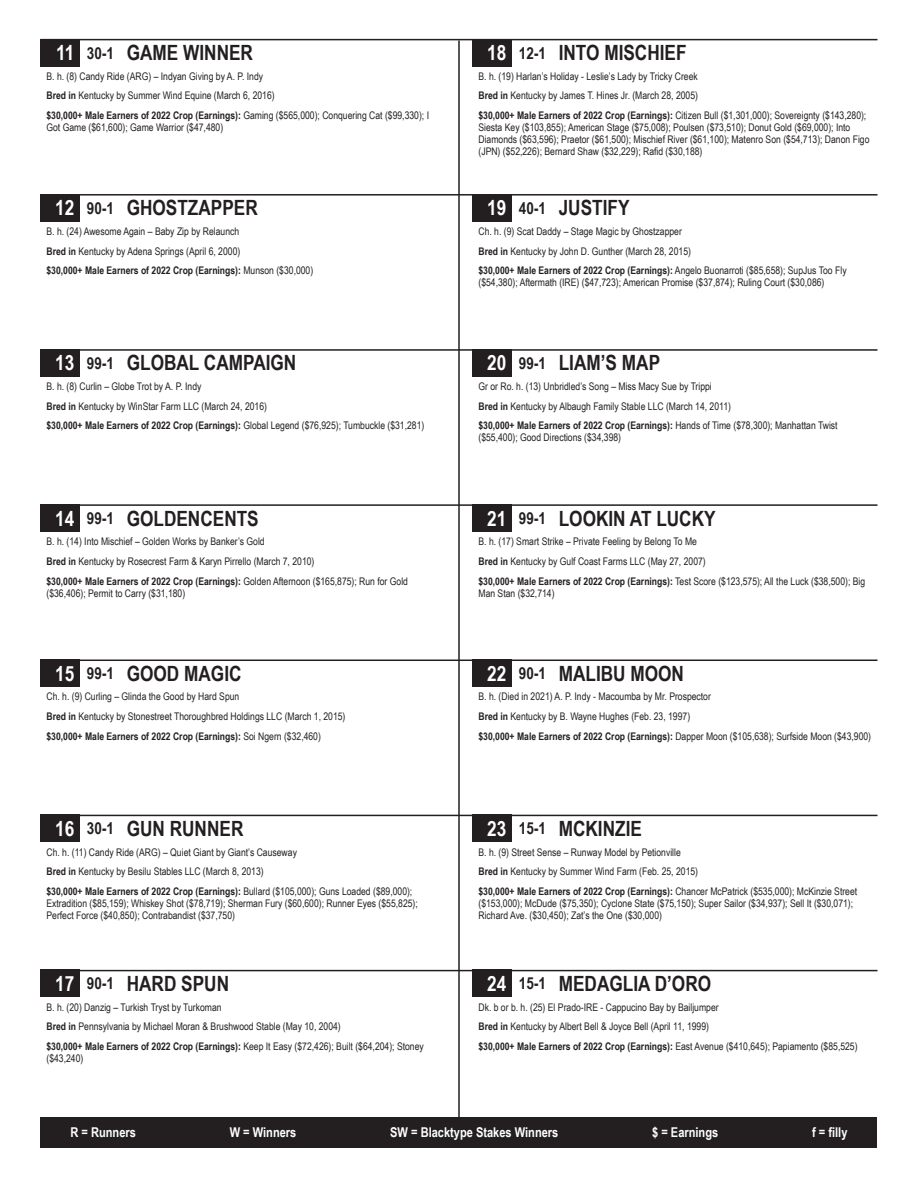
<style>
.page{position:relative;width:918px;height:1188px;background:#fff}
.page>*{position:absolute;margin:0;border:0;box-sizing:border-box;transform-origin:0 0}
.t1{font:700 21px "Arial Narrow";color:#231f20}
.t2{font:700 13.5px "Arial Narrow";color:#fff}
.t3{font:10.5px/19.6px "Arial Narrow";color:#231f20}
.s1{color:#fff}
.s2{font-size:16.5px}
.s3{font-weight:700}
</style>
<div class="page">
<div style="left:40px;top:1117px;width:838px;height:31px;background:#231f20"></div>
<div style="left:40px;top:194px;width:40px;height:27px;background:#231f20"></div>
<div style="left:472px;top:194px;width:40px;height:27px;background:#231f20"></div>
<hr style="left:40px;top:194px;width:838px;height:2px;background:#231f20">
<div style="left:40px;top:39px;width:40px;height:27px;background:#231f20"></div>
<div style="left:472px;top:39px;width:40px;height:27px;background:#231f20"></div>
<hr style="left:40px;top:39px;width:838px;height:1px;background:#231f20">
<div style="left:40px;top:349px;width:40px;height:27px;background:#231f20"></div>
<div style="left:472px;top:349px;width:40px;height:27px;background:#231f20"></div>
<hr style="left:40px;top:349px;width:838px;height:2px;background:#231f20">
<div style="left:40px;top:504px;width:40px;height:28px;background:#231f20"></div>
<div style="left:472px;top:504px;width:40px;height:28px;background:#231f20"></div>
<hr style="left:40px;top:504px;width:838px;height:2px;background:#231f20">
<div style="left:40px;top:660px;width:40px;height:27px;background:#231f20"></div>
<div style="left:472px;top:660px;width:40px;height:27px;background:#231f20"></div>
<hr style="left:40px;top:660px;width:838px;height:1px;background:#231f20">
<div style="left:40px;top:815px;width:40px;height:27px;background:#231f20"></div>
<div style="left:472px;top:815px;width:40px;height:27px;background:#231f20"></div>
<hr style="left:40px;top:815px;width:838px;height:1px;background:#231f20">
<div style="left:40px;top:970px;width:40px;height:27px;background:#231f20"></div>
<div style="left:472px;top:970px;width:40px;height:27px;background:#231f20"></div>
<hr style="left:40px;top:970px;width:838px;height:1px;background:#231f20">
<hr style="left:458px;top:40px;width:2px;height:1080px;background:#231f20">
<h1 class="t1" style="left:56px;top:37px;width:198px"><span class="s1">11</span> <span class="s2">30-1</span> GAME WINNER</h1>
<p class="t3" style="left:46px;top:66px;width:384px">B. h. (8) Candy Ride (ARG) – Indyan Giving by A. P. Indy<br><span class="s3">Bred in</span> Kentucky by Summer Wind Equine (March 6, 2016)<br><span class="s3">$30,000+ Male Earners of 2022 Crop (Earnings):</span> Gaming ($565,000); Conquering Cat ($99,330); I</p>
<p class="t3" style="left:46px;top:117px;width:178px">Got Game ($61,600); Game Warrior ($47,480)</p>
<h1 class="t1" style="left:55px;top:192px;width:204px"><span class="s1">12</span> <span class="s2">90-1</span> GHOSTZAPPER</h1>
<p class="t3" style="left:46px;top:221px;width:268px">B. h. (24) Awesome Again – Baby Zip by Relaunch<br><span class="s3">Bred in</span> Kentucky by Adena Springs (April 6, 2000)<br><span class="s3">$30,000+ Male Earners of 2022 Crop (Earnings):</span> Munson ($30,000)</p>
<h1 class="t1" style="left:55px;top:347px;width:243px"><span class="s1">13</span> <span class="s2">99-1</span> GLOBAL CAMPAIGN</h1>
<p class="t3" style="left:46px;top:376px;width:379px">B. h. (8) Curlin – Globe Trot by A. P. Indy<br><span class="s3">Bred in</span> Kentucky by WinStar Farm LLC (March 24, 2016)<br><span class="s3">$30,000+ Male Earners of 2022 Crop (Earnings):</span> Global Legend ($76,925); Tumbuckle ($31,281)</p>
<h1 class="t1" style="left:55px;top:502px;width:205px"><span class="s1">14</span> <span class="s2">99-1</span> GOLDENCENTS</h1>
<p class="t3" style="left:46px;top:531px;width:363px">B. h. (14) Into Mischief – Golden Works by Banker’s Gold<br><span class="s3">Bred in</span> Kentucky by Rosecrest Farm &amp; Karyn Pirrello (March 7, 2010)<br><span class="s3">$30,000+ Male Earners of 2022 Crop (Earnings):</span> Golden Afternoon ($165,875); Run for Gold</p>
<p class="t3" style="left:46px;top:583px;width:140px">($36,406); Permit to Carry ($31,180)</p>
<h1 class="t1" style="left:55px;top:658px;width:188px"><span class="s1">15</span> <span class="s2">99-1</span> GOOD MAGIC</h1>
<p class="t3" style="left:46px;top:687px;width:300px">Ch. h. (9) Curling – Glinda the Good by Hard Spun<br><span class="s3">Bred in</span> Kentucky by Stonestreet Thoroughbred Holdings LLC (March 1, 2015) <span class="s3">$30,000+ Male Earners of 2022 Crop (Earnings):</span> Soi Ngern ($32,460)</p>
<h1 class="t1" style="left:55px;top:813px;width:190px"><span class="s1">16</span> <span class="s2">30-1</span> GUN RUNNER</h1>
<p class="t3" style="left:46px;top:842px;width:367px">Ch. h. (11) Candy Ride (ARG) – Quiet Giant by Giant’s Causeway<br><span class="s3">Bred in</span> Kentucky by Besilu Stables LLC (March 8, 2013)<br><span class="s3">$30,000+ Male Earners of 2022 Crop (Earnings):</span> Bullard ($105,000); Guns Loaded ($89,000);</p>
<p class="t3" style="left:46px;top:897px;width:373px;line-height:12px">Extradition ($85,159); Whiskey Shot ($78,719); Sherman Fury ($60,600); Runner Eyes ($55,825);<br>Perfect Force ($40,850); Contrabandist ($37,750)</p>
<h1 class="t1" style="left:55px;top:968px;width:176px"><span class="s1">17</span> <span class="s2">90-1</span> HARD SPUN</h1>
<p class="t3" style="left:46px;top:997px;width:379px">B. h. (20) Danzig – Turkish Tryst by Turkoman<br><span class="s3">Bred in</span> Pennsylvania by Michael Moran &amp; Brushwood Stable (May 10, 2004)<br><span class="s3">$30,000+ Male Earners of 2022 Crop (Earnings):</span> Keep It Easy ($72,426); Built ($64,204); Stoney</p>
<p class="t3" style="left:46px;top:1048px;width:38px">($43,240)</p>
<h1 class="t1" style="left:487px;top:37px;width:201px"><span class="s1">18</span> <span class="s2">12-1</span> INTO MISCHIEF</h1>
<p class="t3" style="left:478px;top:66px;width:389px">B. h. (19) Harlan’s Holiday - Leslie’s Lady by Tricky Creek<br><span class="s3">Bred in</span> Kentucky by James T. Hines Jr. (March 28, 2005)<br><span class="s3">$30,000+ Male Earners of 2022 Crop (Earnings):</span> Citizen Bull ($1,301,000); Sovereignty ($143,280);</p>
<p class="t3" style="left:478px;top:121px;width:392px;line-height:12px">Siesta Key ($103,855); American Stage ($75,008); Poulsen ($73,510); Donut Gold ($69,000); Into<br>Diamonds ($63,596); Praetor ($61,500); Mischief River ($61,100); Matenro Son ($54,713); Danon Figo (JPN) ($52,226); Bernard Shaw ($32,229); Rafid ($30,188)</p>
<h1 class="t1" style="left:487px;top:192px;width:144px"><span class="s1">19</span> <span class="s2">40-1</span> JUSTIFY</h1>
<p class="t3" style="left:478px;top:221px;width:370px">Ch. h. (9) Scat Daddy – Stage Magic by Ghostzapper<br><span class="s3">Bred in</span> Kentucky by John D. Gunther (March 28, 2015)<br><span class="s3">$30,000+ Male Earners of 2022 Crop (Earnings):</span> Angelo Buonarroti ($85,658); SupJus Too Fly</p>
<p class="t3" style="left:478px;top:272px;width:348px">($54,380); Aftermath (IRE) ($47,723); American Promise ($37,874); Ruling Court ($30,086)</p>
<h1 class="t1" style="left:487px;top:347px;width:175px"><span class="s1">20</span> <span class="s2">99-1</span> LIAM’S MAP</h1>
<p class="t3" style="left:478px;top:376px;width:361px">Gr or Ro. h. (13) Unbridled’s Song – Miss Macy Sue by Trippi<br><span class="s3">Bred in</span> Kentucky by Albaugh Family Stable LLC (March 14, 2011)<br><span class="s3">$30,000+ Male Earners of 2022 Crop (Earnings):</span> Hands of Time ($78,300); Manhattan Twist</p>
<p class="t3" style="left:478px;top:428px;width:144px">($55,400); Good Directions ($34,398)</p>
<h1 class="t1" style="left:487px;top:502px;width:230px"><span class="s1">21</span> <span class="s2">99-1</span> LOOKIN AT LUCKY</h1>
<p class="t3" style="left:478px;top:531px;width:388px">B. h. (17) Smart Strike – Private Feeling by Belong To Me<br><span class="s3">Bred in</span> Kentucky by Gulf Coast Farms LLC (May 27, 2007)<br><span class="s3">$30,000+ Male Earners of 2022 Crop (Earnings):</span> Test Score ($123,575); All the Luck ($38,500); Big</p>
<p class="t3" style="left:478px;top:583px;width:78px">Man Stan ($32,714)</p>
<h1 class="t1" style="left:487px;top:658px;width:198px"><span class="s1">22</span> <span class="s2">90-1</span> MALIBU MOON</h1>
<p class="t3" style="left:478px;top:687px;width:394px">B. h. (Died in 2021) A. P. Indy - Macoumba by Mr. Prospector<br><span class="s3">Bred in</span> Kentucky by B. Wayne Hughes (Feb. 23, 1997)<br><span class="s3">$30,000+ Male Earners of 2022 Crop (Earnings):</span> Dapper Moon ($105,638); Surfside Moon ($43,900)</p>
<h1 class="t1" style="left:487px;top:813px;width:156px"><span class="s1">23</span> <span class="s2">15-1</span> MCKINZIE</h1>
<p class="t3" style="left:478px;top:842px;width:380px">B. h. (9) Street Sense – Runway Model by Petionville<br><span class="s3">Bred in</span> Kentucky by Summer Wind Farm (Feb. 25, 2015)<br><span class="s3">$30,000+ Male Earners of 2022 Crop (Earnings):</span> Chancer McPatrick ($535,000); McKinzie Street</p>
<p class="t3" style="left:478px;top:897px;width:376px;line-height:12px">($153,000); McDude ($75,350); Cyclone State ($75,150); Super Sailor ($34,937); Sell It ($30,071);<br>Richard Ave. ($30,450); Zat’s the One ($30,000)</p>
<h1 class="t1" style="left:487px;top:968px;width:226px"><span class="s1">24</span> <span class="s2">15-1</span> MEDAGLIA D’ORO</h1>
<p class="t3" style="left:478px;top:997px;width:381px">Dk. b or b. h. (25) El Prado-IRE - Cappucino Bay by Bailjumper<br><span class="s3">Bred in</span> Kentucky by Albert Bell &amp; Joyce Bell (April 11, 1999)<br><span class="s3">$30,000+ Male Earners of 2022 Crop (Earnings):</span> East Avenue ($410,645); Papiamento ($85,525)</p>
<p class="t2" style="left:70px;top:1122px;width:67px">R = Runners</p>
<p class="t2" style="left:230px;top:1122px;width:68px">W = Winners</p>
<p class="t2" style="left:390px;top:1122px;width:170px">SW = Blacktype Stakes Winners</p>
<p class="t2" style="left:652px;top:1122px;width:68px">$ = Earnings</p>
<p class="t2" style="left:812px;top:1122px;width:37px">f = filly</p>
</div>
